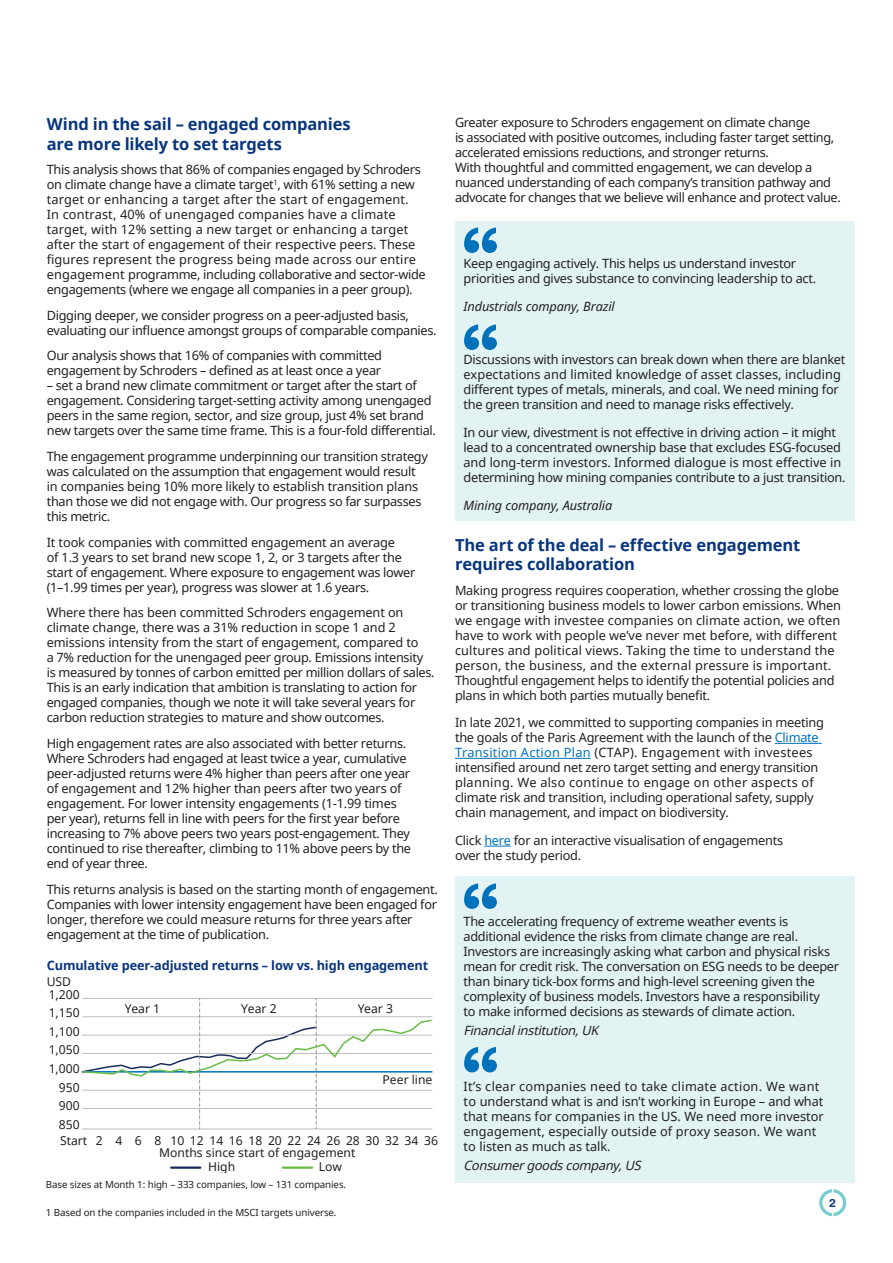
<style>
.page{position:relative;width:893px;height:1263px;background:#fff}
.page>*{position:absolute;margin:0;border:0;box-sizing:border-box;transform-origin:0 0}
._11_13_Bold_Prussian_blue{font:700 16.5px/19.5px "Noto Sans";letter-spacing:-.01em;color:#08357c}
._8_5_10_Body_Text_Black{font:12.75px/15px "Noto Sans";letter-spacing:-.02em;color:#231f20}
._8_5_10_Body_Text_Black-2{font:12.75px/15px "Noto Sans";color:#231f20}
._8_5_10_Sub_Head_Body_Text_Prussian_blue{font:700 12.75px "Noto Sans";letter-spacing:-.01em;color:#08357c}
._8_5_10_Body_Text_Black-3{font:italic 12.75px "Noto Sans";letter-spacing:-.01em;color:#231f20}
._8_5_10_Body_Text_Black-4{font:italic 12.75px "Noto Sans";color:#231f20}
.t1{font:12.15px/18.6px "Noto Sans";color:#231f20;text-align:right}
.t2{font:700 11.25px "Schroders Circular TT";color:#08357c}
._6_5_8_Source_no_space_after{font:9.75px "Noto Sans";letter-spacing:-.01em;color:#231f20}
.s1{color:#0072bc}
</style>
<div class="page">
<div style="left:455px;top:221px;width:400px;height:300px;background:#e2f3f4"></div>
<div style="left:455px;top:876px;width:400px;height:306px;background:#e2f3f4"></div>
<hr style="left:775px;top:743px;width:47px;height:1px;background:#0072bc">
<hr style="left:455px;top:758px;width:136px;height:1px;background:#0072bc">
<svg style="left:484px;top:846px;width:27px;height:1px"></svg>
<svg style="left:464px;top:227px;width:33px;height:26px"></svg>
<svg style="left:464px;top:324px;width:33px;height:26px"></svg>
<svg style="left:464px;top:883px;width:33px;height:26px"></svg>
<svg style="left:464px;top:1047px;width:33px;height:25px"></svg>
<hr style="left:82px;top:1129px;width:350px;height:1px;background:#bcbdc0">
<hr style="left:171px;top:1166px;width:29px;height:3px;background:#1a2d5a">
<hr style="left:283px;top:1166px;width:29px;height:3px;background:#69bd45">
<svg style="left:81px;top:998px;width:352px;height:131px"></svg>
<svg style="left:819px;top:1189px;width:27px;height:27px"></svg>
<p class="_11_13_Bold_Prussian_blue" style="left:47px;top:114px;width:305px">Wind in the sail – engaged companies are more likely to set targets</p>
<p class="_8_5_10_Body_Text_Black-2" style="left:47px;top:162px;width:380px">This analysis shows that 86% of companies engaged by Schroders on climate change have a climate target<sup>1</sup>, with 61% setting a new target or enhancing a target after the start of engagement.<br>In contrast, 40% of unengaged companies have a climate target, with 12% setting a new target or enhancing a target after the start of engagement of their respective peers. These figures represent the progress being made across our entire engagement programme, including collaborative and sector-wide engagements (where we engage all companies in a peer group).</p>
<p class="_8_5_10_Body_Text_Black" style="left:47px;top:307px;width:391px">Digging deeper, we consider progress on a peer-adjusted basis, evaluating our influence amongst groups of comparable companies.</p>
<p class="_8_5_10_Body_Text_Black" style="left:47px;top:348px;width:337px">Our analysis shows that 16% of companies with committed engagement by Schroders – defined as at least once a year</p>
<p class="_8_5_10_Body_Text_Black" style="left:47px;top:378px;width:391px">– set a brand new climate commitment or target after the start of engagement. Considering target-setting activity among unengaged peers in the same region, sector, and size group, just 4% set brand new targets over the same time frame. This is a four-fold differential.</p>
<p class="_8_5_10_Body_Text_Black" style="left:47px;top:449px;width:383px">The engagement programme underpinning our transition strategy was calculated on the assumption that engagement would result in companies being 10% more likely to establish transition plans than those we did not engage with. Our progress so far surpasses this metric.</p>
<p class="_8_5_10_Body_Text_Black" style="left:47px;top:534px;width:370px">It took companies with committed engagement an average<br>of 1.3 years to set brand new scope 1, 2, or 3 targets after the start of engagement. Where exposure to engagement was lower (1–1.99 times per year), progress was slower at 1.6 years.</p>
<p class="_8_5_10_Body_Text_Black" style="left:47px;top:605px;width:389px">Where there has been committed Schroders engagement on climate change, there was a 31% reduction in scope 1 and 2 emissions intensity from the start of engagement, compared to<br>a 7% reduction for the unengaged peer group. Emissions intensity is measured by tonnes of carbon emitted per million dollars of sales.<br>This is an early indication that ambition is translating to action for engaged companies, though we note it will take several years for carbon reduction strategies to mature and show outcomes.</p>
<p class="_8_5_10_Body_Text_Black" style="left:47px;top:736px;width:366px">High engagement rates are also associated with better returns.<br>Where Schroders had engaged at least twice a year, cumulative peer-adjusted returns were 4% higher than peers after one year of engagement and 12% higher than peers after two years of engagement. For lower intensity engagements (1-1.99 times per year), returns fell in line with peers for the first year before increasing to 7% above peers two years post-engagement. They continued to rise thereafter, climbing to 11% above peers by the end of year three.</p>
<p class="_8_5_10_Body_Text_Black" style="left:47px;top:881px;width:393px">This returns analysis is based on the starting month of engagement.<br>Companies with lower intensity engagement have been engaged for longer, therefore we could measure returns for three years after engagement at the time of publication.</p>
<p class="_8_5_10_Sub_Head_Body_Text_Prussian_blue" style="left:47px;top:956px;width:383px">Cumulative peer-adjusted returns – low vs. high engagement</p>
<p class="t1" style="left:47px;top:972px;width:26px">USD</p>
<p class="t1" style="left:49px;top:985px;width:33px">1,200</p>
<p class="t1" style="left:49px;top:1003px;width:33px">1,150<br>1,100<br>1,050<br>1,000<br>950<br>900</p>
<p class="t1" style="left:125px;top:999px;width:37px">Year 1</p>
<p class="t1" style="left:241px;top:999px;width:37px">Year 2</p>
<p class="t1" style="left:358px;top:999px;width:37px">Year 3</p>
<p class="t1" style="left:383px;top:1070px;width:51px">Peer line</p>
<p class="t1" style="left:59px;top:1116px;width:381px;line-height:15.8px;text-align:left">850<br>Start 2 4 6 8 10 12 14 16 18 20 22 24 26 28 30 32 34 36</p>
<p class="t1" style="left:159px;top:1143px;width:198px">Months since start of engagement</p>
<p class="t1" style="left:208px;top:1157px;width:29px">High</p>
<p class="t1" style="left:319px;top:1157px;width:25px">Low</p>
<p class="_6_5_8_Source_no_space_after" style="left:46px;top:1178px;width:302px">Base sizes at Month 1: high – 333 companies, low – 131 companies.</p>
<p class="_6_5_8_Source_no_space_after" style="left:46px;top:1206px;width:292px">1 Based on the companies included in the MSCI targets universe.</p>
<p class="_8_5_10_Body_Text_Black" style="left:455px;top:115px;width:387px">Greater exposure to Schroders engagement on climate change<br>is associated with positive outcomes, including faster target setting, accelerated emissions reductions, and stronger returns.<br>With thoughtful and committed engagement, we can develop a nuanced understanding of each company’s transition pathway and advocate for changes that we believe will enhance and protect value.</p>
<p class="_8_5_10_Body_Text_Black" style="left:463px;top:256px;width:354px">Keep engaging actively. This helps us understand investor priorities and gives substance to convincing leadership to act.</p>
<p class="_8_5_10_Body_Text_Black-3" style="left:463px;top:298px;width:153px">Industrials company, Brazil</p>
<p class="_8_5_10_Body_Text_Black" style="left:463px;top:352px;width:383px">Discussions with investors can break down when there are blanket expectations and limited knowledge of asset classes, including different types of metals, minerals, and coal. We need mining for the green transition and need to manage risks effectively.</p>
<p class="_8_5_10_Body_Text_Black" style="left:463px;top:425px;width:384px">In our view, divestment is not effective in driving action – it might lead to a concentrated ownership base that excludes ESG-focused and long-term investors. Informed dialogue is most effective in determining how mining companies contribute to a just transition.</p>
<p class="_8_5_10_Body_Text_Black-3" style="left:463px;top:496px;width:150px">Mining company, Australia</p>
<p class="_11_13_Bold_Prussian_blue" style="left:455px;top:535px;width:347px">The art of the deal – effective engagement requires collaboration</p>
<p class="_8_5_10_Body_Text_Black" style="left:455px;top:582px;width:388px">Making progress requires cooperation, whether crossing the globe or transitioning business models to lower carbon emissions. When we engage with investee companies on climate action, we often have to work with people we’ve never met before, with different cultures and political views. Taking the time to understand the person, the business, and the external pressure is important.<br>Thoughtful engagement helps to identify the potential policies and plans in which both parties mutually benefit.</p>
<p class="_8_5_10_Body_Text_Black" style="left:455px;top:715px;width:370px">In late 2021, we committed to supporting companies in meeting the goals of the Paris Agreement with the launch of the <span class="s1">Climate Transition Action Plan</span> (CTAP). Engagement with investees intensified around net zero target setting and energy transition planning. We also continue to engage on other aspects of climate risk and transition, including operational safety, supply chain management, and impact on biodiversity.</p>
<p class="_8_5_10_Body_Text_Black" style="left:455px;top:833px;width:330px">Click <span class="s1">here</span> for an interactive visualisation of engagements over the study period.</p>
<p class="_8_5_10_Body_Text_Black" style="left:463px;top:914px;width:377px">The accelerating frequency of extreme weather events is additional evidence the risks from climate change are real.<br>Investors are increasingly asking what carbon and physical risks mean for credit risk. The conversation on ESG needs to be deeper than binary tick-box forms and high-level screening given the complexity of business models. Investors have a responsibility<br>to make informed decisions as stewards of climate action.</p>
<p class="_8_5_10_Body_Text_Black-4" style="left:463px;top:1022px;width:140px">Financialinstitution,UK</p>
<p class="_8_5_10_Body_Text_Black-2" style="left:463px;top:1078px;width:362px">It’s clear companies need to take climate action. We want to understand what is and isn’t working in Europe – and what that means for companies in the US. We need more investor engagement, especially outside of proxy season. We want to listen as much as talk.</p>
<p class="_8_5_10_Body_Text_Black-4" style="left:463px;top:1157px;width:182px">Consumergoodscompany,US</p>
<p class="t2" style="left:829px;top:1195px;width:8px">2</p>
</div>
